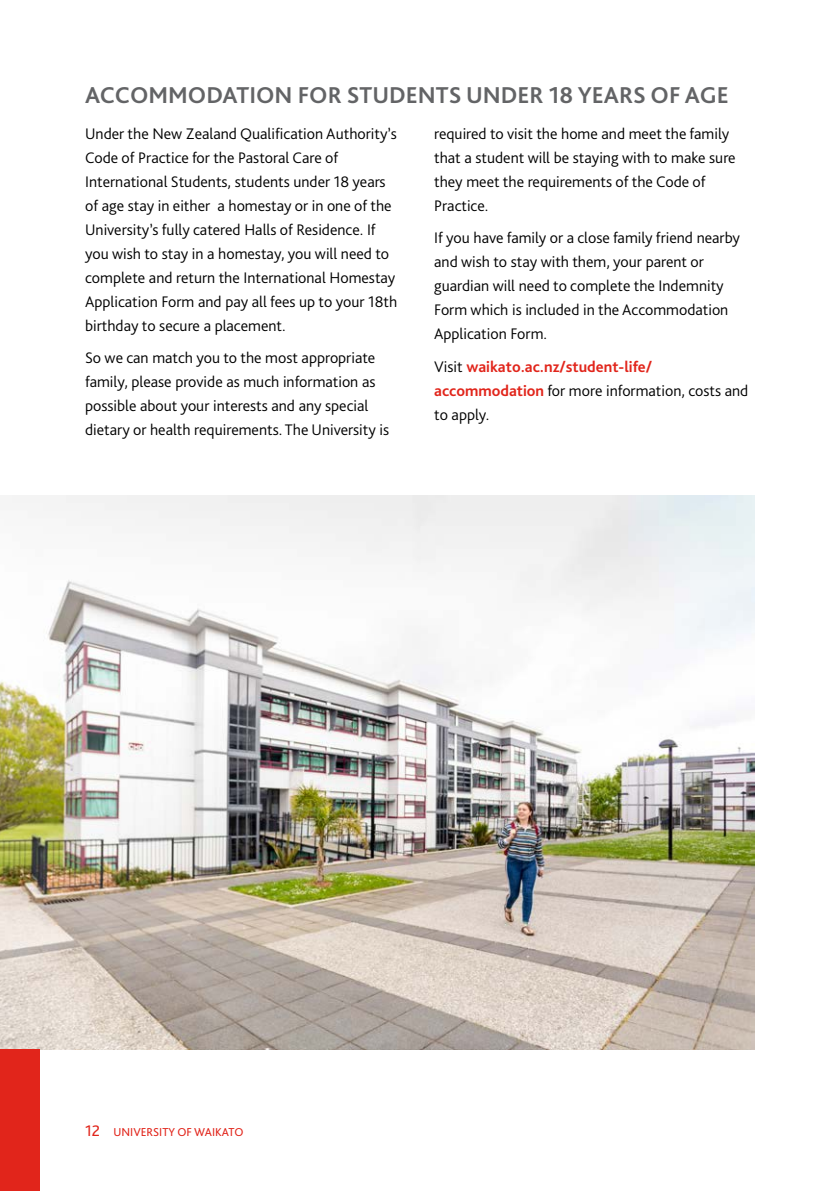
<style>
.page{position:relative;width:840px;height:1191px;background:#fff}
.page>*{position:absolute;margin:0;border:0;box-sizing:border-box;transform-origin:0 0}
.t1{font:700 24px "Bliss Pro";color:#636466}
.BODY{font:300 16px/24px "Bliss Pro";color:#000}
.t2{font:12px "Bliss Pro";color:#e1251b}
.s1{font-weight:700;color:#e1251b}
.s2{font-size:16px}
</style>
<div class="page">
<img style="left:0;top:496px;width:754px;height:553px">
<div style="left:0;top:1049px;width:40px;height:142px;background:#e1251b"></div>
<h2 class="t1" style="left:85px;top:80px;width:644px">ACCOMMODATION FOR STUDENTS UNDER 18 YEARS OF AGE</h2>
<p class="BODY" style="left:85px;top:121px;width:313px">Under the New Zealand Qualification Authority’s Code of Practice for the Pastoral Care of International Students, students under 18 years of age stay in either a homestay or in one of the University’s fully catered Halls of Residence. If you wish to stay in a homestay, you will need to complete and return the International Homestay Application Form and pay all fees up to your 18th birthday to secure a placement.</p>
<p class="BODY" style="left:85px;top:346px;width:305px">So we can match you to the most appropriate family, please provide as much information as possible about your interests and any special dietary or health requirements. The University is</p>
<p class="BODY" style="left:434px;top:121px;width:303px">required to visit the home and meet the family that a student will be staying with to make sure they meet the requirements of the Code of Practice.</p>
<p class="BODY" style="left:434px;top:226px;width:307px">If you have family or a close family friend nearby and wish to stay with them, your parent or guardian will need to complete the Indemnity Form which is included in the Accommodation Application Form.</p>
<p class="BODY" style="left:434px;top:354px;width:315px">Visit <span class="s1">waikato.ac.nz/student-life/ accommodation</span> for more information, costs and to apply.</p>
<p class="t2" style="left:85px;top:1124px;width:160px"><span class="s2">12</span> UNIVERSITY OF WAIKATO</p>
</div>
